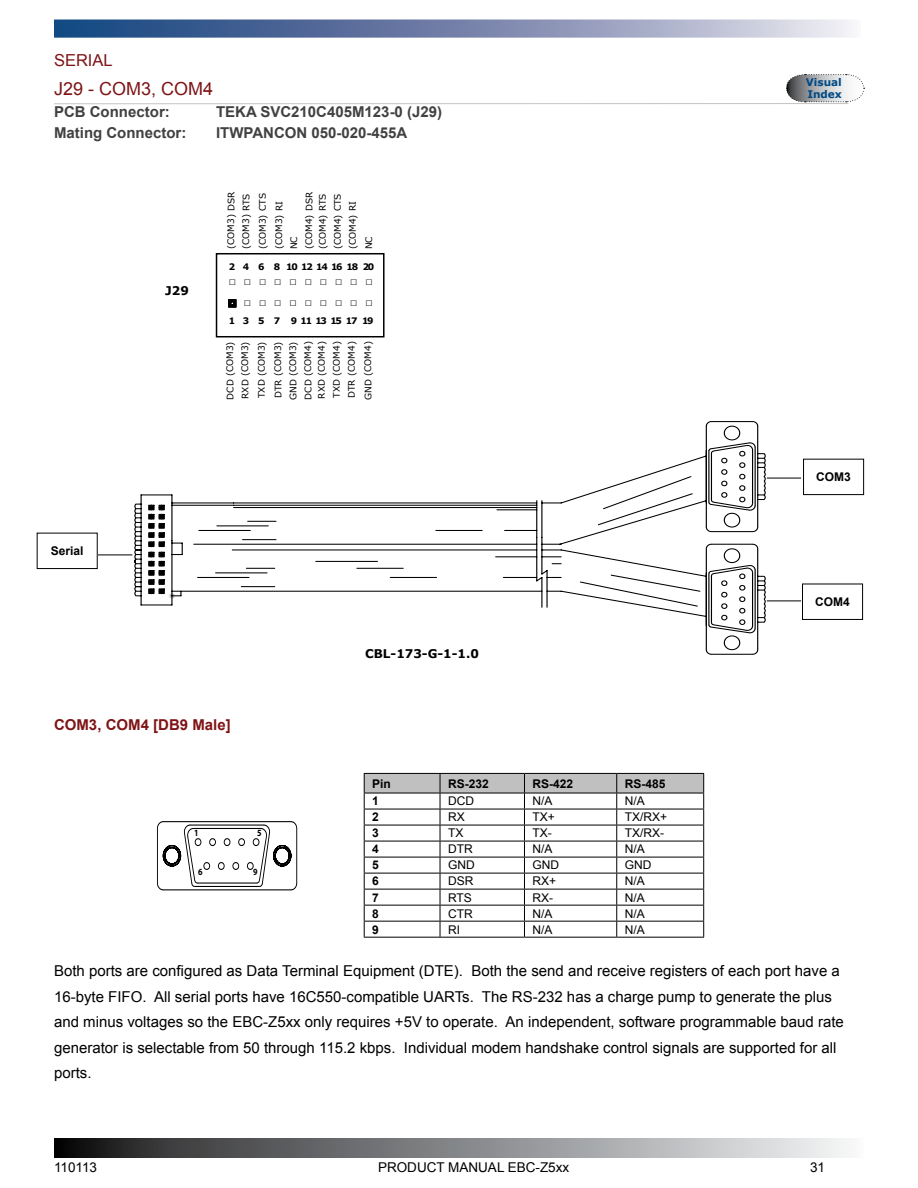
<style>
.page{position:relative;width:918px;height:1188px;background:#fff}
.page>*{position:absolute;margin:0;border:0;box-sizing:border-box;transform-origin:0 0}
.t1{font:18px "Arial";color:#7e1416}
.t2{font:16.5px "Arial";color:#7e1416}
.t3{font:15px/25.5px "Arial";color:#000}
.t4{font:700 15px "Arial";color:#414142}
.t5{font:700 15px "Arial";color:#7e1416}
.t6{font:13.5px "Arial";color:#000}
.t7{font:12px "Arial";color:#000}
.t8{font:700 12px "Arial";color:#000}
.t9{font:700 12px "Verdana";color:#000}
.t10{font:700 10.5px/12px "Verdana";color:#004984}
.t11{font:700 9.45px "Myriad";color:#000;scale:.85 1}
.t12{font:9px/15px "Verdana";color:#000}
.t13{font:700 9px "Verdana";letter-spacing:-.13em;color:#000}
</style>
<div class="page">
<svg style="left:54px;top:1138px;width:795px;height:20px;background:#838486"></svg>
<svg style="left:55px;top:21px;width:795px;height:15px;background:#7789af"></svg>
<div style="left:52px;top:18px;width:810px;height:21px;border:2px solid #fff"></div>
<div style="left:216px;top:253px;width:169px;height:84px;border:2px solid #010101"></div>
<svg style="left:228px;top:299px;width:9px;height:9px"></svg>
<svg style="left:786px;top:74px;width:79px;height:29px"></svg>
<hr style="left:54px;top:103px;width:794px;height:1px;background:#c6c3c5">
<svg style="left:135px;top:421px;width:630px;height:234px"></svg>
<svg style="left:147px;top:504px;width:29px;height:96px"></svg>
<div style="left:37px;top:533px;width:61px;height:36px;border:1px solid #000"></div>
<hr style="left:98px;top:555px;width:34px;height:1px;background:#000">
<div style="left:803px;top:459px;width:61px;height:36px;border:1px solid #000"></div>
<hr style="left:767px;top:478px;width:34px;height:1px;background:#000">
<div style="left:802px;top:584px;width:61px;height:36px;border:1px solid #000"></div>
<hr style="left:767px;top:601px;width:34px;height:1px;background:#000">
<svg style="left:157px;top:821px;width:141px;height:70px"></svg>
<svg style="left:364px;top:773px;width:340px;height:164px"></svg>
<hr style="left:364px;top:937px;width:76px;height:1px;background:#000">
<hr style="left:440px;top:937px;width:84px;height:1px;background:#000">
<hr style="left:524px;top:937px;width:93px;height:1px;background:#000">
<hr style="left:617px;top:937px;width:87px;height:1px;background:#000">
<p class="t2" style="left:54px;top:49px;width:60px">SERIAL</p>
<p class="t1" style="left:54px;top:77px;width:161px">J29 - COM3, COM4</p>
<p class="t10" style="left:806px;top:76px;width:37px">Visual<br>Index</p>
<p class="t4" style="left:54px;top:102px;width:117px">PCB Connector:</p>
<p class="t4" style="left:216px;top:102px;width:228px">TEKA SVC210C405M123-0 (J29)</p>
<p class="t4" style="left:54px;top:123px;width:134px">Mating Connector:</p>
<p class="t4" style="left:216px;top:123px;width:193px">ITWPANCON 050-020-455A</p>
<p class="t8" style="left:51px;top:543px;width:34px">Serial</p>
<p class="t9" style="left:165px;top:283px;width:25px">J29</p>
<p class="t12" style="left:223px;top:249px;width:59px;rotate:-90deg">(COM3) DSR (COM3) RTS</p>
<p class="t12" style="left:254px;top:249px;width:57px;line-height:16.5px;rotate:-90deg">(COM3) CTS (COM3) RI</p>
<p class="t12" style="left:286px;top:249px;width:59px;rotate:-90deg">NC<br>(COM4) DSR</p>
<p class="t12" style="left:315px;top:249px;width:57px;text-align:justify;rotate:-90deg">(COM4) RTS (COM4) CTS (COM4) RI</p>
<p class="t12" style="left:361px;top:249px;width:15px;rotate:-90deg">NC</p>
<p class="t13" style="left:229px;top:261px;width:147px">2 4 6 8 10 12 14 16 18 20</p>
<p class="t9" style="left:229px;top:273px;width:145px">□□□□□□□□□□</p>
<p class="t9" style="left:229px;top:294px;width:145px">□ □□□□□□□□□</p>
<p class="t13" style="left:229px;top:315px;width:146px">1 3 5 7 9 11 13 15 17 19</p>
<p class="t12" style="left:222px;top:400px;width:60px;rotate:-90deg">DCD (COM3)<br>RXD (COM3)</p>
<p class="t12" style="left:253px;top:398px;width:58px;line-height:16.5px;rotate:-90deg">TXD (COM3)<br>DTR (COM3)</p>
<p class="t12" style="left:285px;top:400px;width:60px;rotate:-90deg">GND (COM3)<br>DCD (COM4)</p>
<p class="t12" style="left:314px;top:399px;width:59px;text-align:justify;rotate:-90deg">RXD (COM4)<br>TXD (COM4)<br>DTR (COM4)</p>
<p class="t12" style="left:360px;top:400px;width:60px;rotate:-90deg">GND (COM4)</p>
<p class="t9" style="left:365px;top:646px;width:115px">CBL-173-G-1-1.0</p>
<p class="t5" style="left:54px;top:715px;width:178px">COM3, COM4 [DB9 Male]</p>
<p class="t8" style="left:816px;top:469px;width:36px">COM3</p>
<p class="t8" style="left:815px;top:594px;width:36px">COM4</p>
<p class="t8" style="left:372px;top:775px;width:20px">Pin</p>
<p class="t8" style="left:448px;top:775px;width:42px">RS-232</p>
<p class="t8" style="left:533px;top:775px;width:42px">RS-422</p>
<p class="t8" style="left:625px;top:775px;width:42px">RS-485</p>
<p class="t8" style="left:372px;top:793px;width:8px">1</p>
<p class="t7" style="left:448px;top:793px;width:27px">DCD</p>
<p class="t7" style="left:533px;top:793px;width:22px">N/A</p>
<p class="t7" style="left:625px;top:793px;width:22px">N/A</p>
<p class="t8" style="left:372px;top:809px;width:8px">2</p>
<p class="t7" style="left:448px;top:809px;width:18px">RX</p>
<p class="t7" style="left:533px;top:809px;width:24px">TX+</p>
<p class="t7" style="left:625px;top:809px;width:44px">TX/RX+</p>
<p class="t8" style="left:372px;top:825px;width:8px">3</p>
<p class="t7" style="left:448px;top:825px;width:17px">TX</p>
<p class="t7" style="left:533px;top:825px;width:21px">TX-</p>
<p class="t7" style="left:625px;top:825px;width:41px">TX/RX-</p>
<p class="t8" style="left:372px;top:841px;width:8px">4</p>
<p class="t7" style="left:448px;top:841px;width:26px">DTR</p>
<p class="t7" style="left:533px;top:841px;width:22px">N/A</p>
<p class="t7" style="left:625px;top:841px;width:22px">N/A</p>
<p class="t8" style="left:372px;top:857px;width:8px">5</p>
<p class="t7" style="left:448px;top:857px;width:28px">GND</p>
<p class="t7" style="left:533px;top:857px;width:28px">GND</p>
<p class="t7" style="left:625px;top:857px;width:28px">GND</p>
<p class="t8" style="left:372px;top:873px;width:8px">6</p>
<p class="t7" style="left:448px;top:873px;width:27px">DSR</p>
<p class="t7" style="left:533px;top:873px;width:25px">RX+</p>
<p class="t7" style="left:625px;top:873px;width:22px">N/A</p>
<p class="t8" style="left:372px;top:889px;width:8px">7</p>
<p class="t7" style="left:448px;top:889px;width:25px">RTS</p>
<p class="t7" style="left:533px;top:889px;width:22px">RX-</p>
<p class="t7" style="left:625px;top:889px;width:22px">N/A</p>
<p class="t8" style="left:372px;top:905px;width:8px">8</p>
<p class="t7" style="left:448px;top:905px;width:26px">CTR</p>
<p class="t7" style="left:533px;top:905px;width:22px">N/A</p>
<p class="t7" style="left:625px;top:905px;width:22px">N/A</p>
<p class="t8" style="left:372px;top:921px;width:8px">9</p>
<p class="t7" style="left:448px;top:921px;width:13px">RI</p>
<p class="t7" style="left:533px;top:921px;width:22px">N/A</p>
<p class="t7" style="left:625px;top:921px;width:22px">N/A</p>
<p class="t3" style="left:54px;top:958px;width:792px">Both ports are configured as Data Terminal Equipment (DTE). Both the send and receive registers of each port have a 16-byte FIFO. All serial ports have 16C550-compatible UARTs. The RS-232 has a charge pump to generate the plus and minus voltages so the EBC-Z5xx only requires +5V to operate. An independent, software programmable baud rate generator is selectable from 50 through 115.2 kbps. Individual modem handshake control signals are supported for all ports.</p>
<p class="t11" style="left:194px;top:828px;width:7px">1</p>
<p class="t11" style="left:257px;top:828px;width:7px">5</p>
<p class="t11" style="left:198px;top:867px;width:7px">6</p>
<p class="t11" style="left:253px;top:867px;width:7px">9</p>
<p class="t6" style="left:54px;top:1158px;width:45px">110113</p>
<p class="t6" style="left:378px;top:1158px;width:193px">PRODUCT MANUAL EBC-Z5xx</p>
<p class="t6" style="left:810px;top:1158px;width:17px">31</p>
</div>
